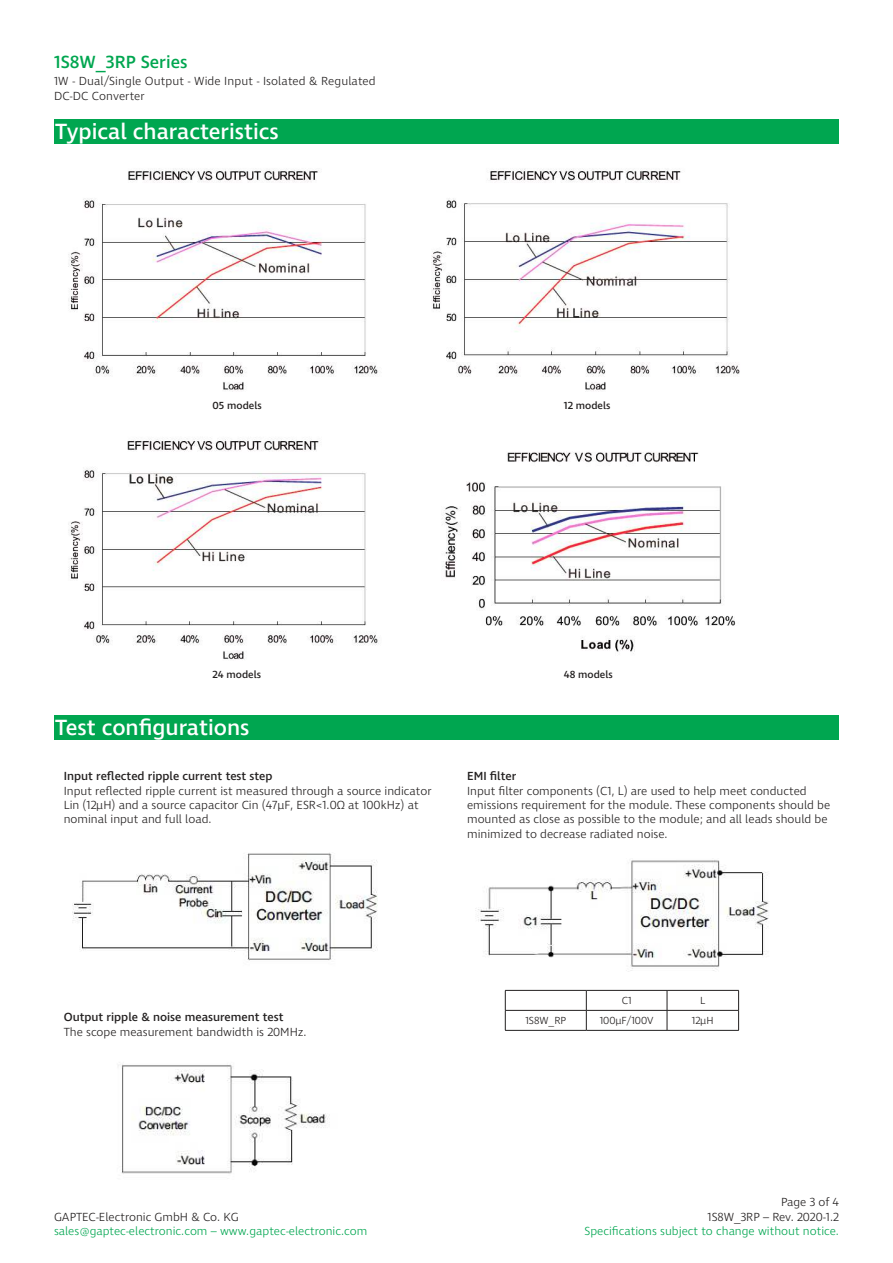
<style>
.page{position:relative;width:893px;height:1263px;background:#fff}
.page>*{position:absolute;margin:0;border:0;box-sizing:border-box;transform-origin:0 0}
.t1{font:500 22.5px "Ingra";color:#fff}
.t2{font:500 18px "Ingra";color:#00a650}
.t3{font:300 12px/14.4px "Ingra";color:#221f1f}
.t4{font:300 12px "Ingra";color:#00a650}
.t5{font:500 12px "Ingra";color:#221f1f}
.t6{font:500 10.5px "Ingra";color:#221f1f}
.t7{font:300 10.5px "Ingra";color:#221f1f}
</style>
<div class="page">
<div style="left:54px;top:715px;width:785px;height:25px;background:#00a650"></div>
<div style="left:54px;top:119px;width:785px;height:25px;background:#00a650"></div>
<img style="left:68px;top:168px;width:672px;height:492px">
<img style="left:72px;top:853px;width:306px;height:108px">
<img style="left:118px;top:1064px;width:210px;height:110px">
<img style="left:475px;top:860px;width:294px;height:112px">
<hr style="left:505px;top:990px;width:81px;height:1px;background:#221f1f">
<hr style="left:586px;top:990px;width:81px;height:1px;background:#221f1f">
<hr style="left:667px;top:990px;width:72px;height:1px;background:#221f1f">
<hr style="left:505px;top:1010px;width:81px;height:1px;background:#221f1f">
<svg style="left:505px;top:990px;width:1px;height:40px"></svg>
<hr style="left:586px;top:1010px;width:81px;height:1px;background:#221f1f">
<svg style="left:586px;top:990px;width:1px;height:40px"></svg>
<hr style="left:667px;top:1010px;width:72px;height:1px;background:#221f1f">
<svg style="left:667px;top:990px;width:1px;height:40px"></svg>
<svg style="left:738px;top:990px;width:1px;height:40px"></svg>
<hr style="left:505px;top:1030px;width:81px;height:1px;background:#221f1f">
<hr style="left:586px;top:1030px;width:81px;height:1px;background:#221f1f">
<hr style="left:667px;top:1030px;width:72px;height:1px;background:#221f1f">
<h2 class="t2" style="left:54px;top:55px;width:135px">1S8W_3RP Series</h2>
<p class="t3" style="left:54px;top:75px;width:323px">1W - Dual/Single Output - Wide Input - Isolated &amp; Regulated<br>DC-DC Converter</p>
<h1 class="t1" style="left:55px;top:120px;width:225px">Typical characteristics</h1>
<p class="t6" style="left:213px;top:400px;width:51px">05 models</p>
<p class="t6" style="left:564px;top:400px;width:48px">12 models</p>
<p class="t6" style="left:213px;top:669px;width:50px">24 models</p>
<p class="t6" style="left:564px;top:669px;width:50px">48 models</p>
<h1 class="t1" style="left:55px;top:717px;width:196px">Test configurations</h1>
<p class="t5" style="left:64px;top:770px;width:210px">Input reflected ripple current test step</p>
<p class="t3" style="left:64px;top:784px;width:369px">Input reflected ripple current ist measured through a source indicator<br>Lin (12µH) and a source capacitor Cin (47µF, ESR&lt;1.0Ω at 100kHz) at nominal input and full load.</p>
<p class="t5" style="left:467px;top:770px;width:51px">EMI filter</p>
<p class="t3" style="left:467px;top:784px;width:365px">Input filter components (C1, L) are used to help meet conducted emissions requirement for the module. These components should be mounted as close as possible to the module; and all leads should be minimized to decrease radiated noise.</p>
<p class="t5" style="left:64px;top:1011px;width:221px">Output ripple &amp; noise measurement test</p>
<p class="t3" style="left:64px;top:1025px;width:244px">The scope measurement bandwidth is 20MHz.</p>
<p class="t7" style="left:622px;top:996px;width:11px">C1</p>
<p class="t7" style="left:700px;top:996px;width:7px">L</p>
<p class="t7" style="left:525px;top:1016px;width:42px">1S8W_RP</p>
<p class="t7" style="left:600px;top:1016px;width:55px">100µF/100V</p>
<p class="t7" style="left:692px;top:1016px;width:23px">12µH</p>
<p class="t3" style="left:54px;top:1210px;width:186px">GAPTEC-Electronic GmbH &amp; Co. KG</p>
<p class="t4" style="left:54px;top:1225px;width:315px">sales@gaptec-electronic.com – www.gaptec-electronic.com</p>
<p class="t3" style="left:707px;top:1195px;width:133px;text-align:right">Page 3 of 4<br>1S8W_3RP – Rev. 2020-1.2</p>
<p class="t4" style="left:585px;top:1225px;width:256px">Specifications subject to change without notice.</p>
</div>
